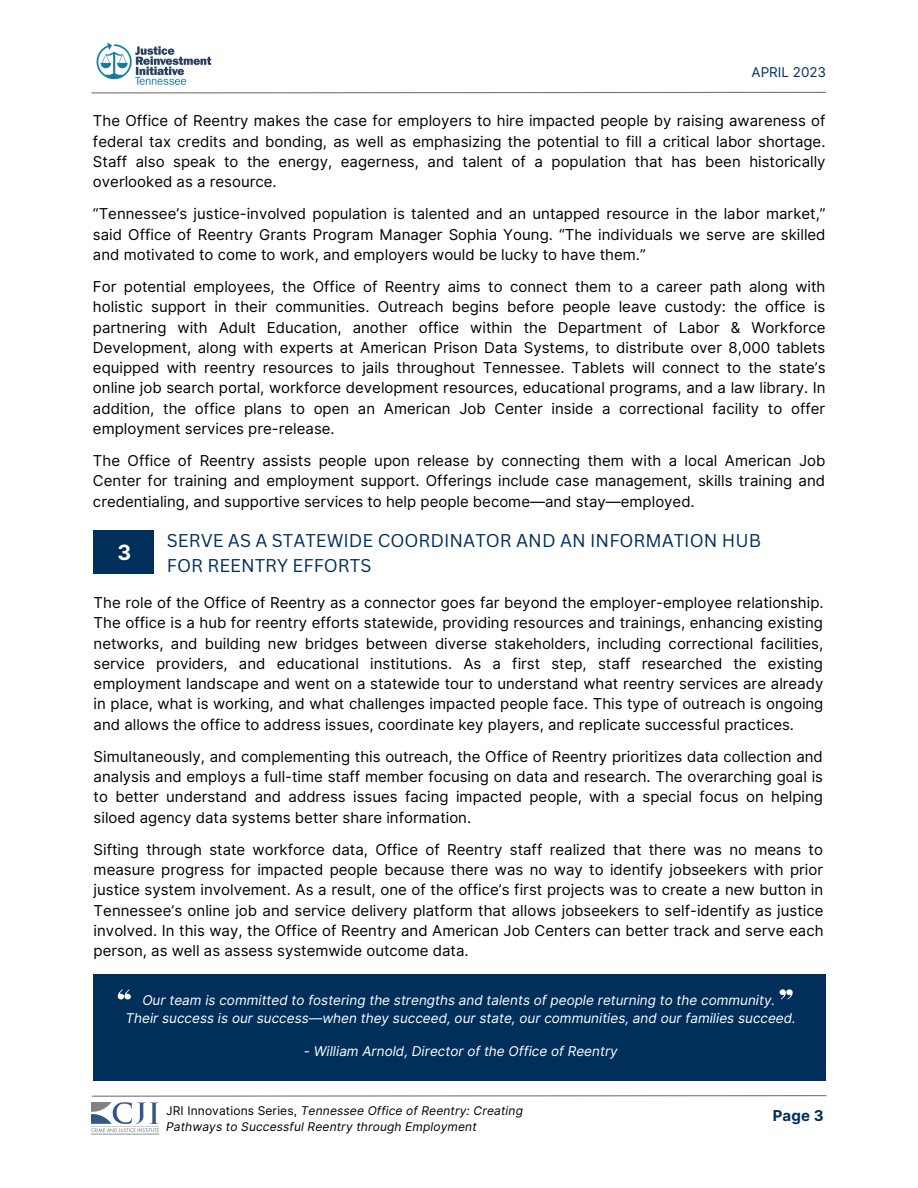
<style>
.page{position:relative;width:918px;height:1188px;background:#fff}
.page>*{position:absolute;margin:0;border:0;box-sizing:border-box;transform-origin:0 0}
.t1{font:700 21px "Inter";color:#fff}
.t2{font:18px/24.8px "Canva Sans";color:#002f5b}
.t3{font:15px/20.2px "Inter";color:#000;text-align:justify}
.t4{font:700 15px "Inter";color:#002f5b}
.t5{font:italic 13.5px/18px "Inter";color:#fff;text-align:center}
.t6{font:13.5px "Inter";color:#002f5b}
.t7{font:italic 12px/16px "Inter";letter-spacing:.01em;color:#000}
.s1{font-style:normal}
</style>
<div class="page">
<div style="left:94px;top:531px;width:60px;height:43px;background:#002f5b"></div>
<svg style="left:91px;top:91px;width:736px;height:3px"></svg>
<img style="left:96px;top:42px;width:116px;height:43px">
<img style="left:92px;top:1102px;width:66px;height:33px">
<svg style="left:91px;top:1095px;width:736px;height:2px"></svg>
<div style="left:94px;top:974px;width:732px;height:106px;background:#002f5b"></div>
<svg style="left:117px;top:989px;width:14px;height:10px"></svg>
<svg style="left:780px;top:989px;width:13px;height:10px"></svg>
<p class="t6" style="left:752px;top:64px;width:76px">APRIL 2023</p>
<p class="t3" style="left:93px;top:111px;width:734px">The Office of Reentry makes the case for employers to hire impacted people by raising awareness of federal tax credits and bonding, as well as emphasizing the potential to fill a critical labor shortage.<br>Staff also speak to the energy, eagerness, and talent of a population that has been historically overlooked as a resource.</p>
<p class="t3" style="left:93px;top:204px;width:734px">“Tennessee’s justice-involved population is talented and an untapped resource in the labor market,” said Office of Reentry Grants Program Manager Sophia Young. “The individuals we serve are skilled and motivated to come to work, and employers would be lucky to have them.”</p>
<p class="t3" style="left:93px;top:277px;width:734px">For potential employees, the Office of Reentry aims to connect them to a career path along with holistic support in their communities. Outreach begins before people leave custody: the office is partnering with Adult Education, another office within the Department of Labor &amp; Workforce Development, along with experts at American Prison Data Systems, to distribute over 8,000 tablets equipped with reentry resources to jails throughout Tennessee. Tablets will connect to the state’s online job search portal, workforce development resources, educational programs, and a law library. In addition, the office plans to open an American Job Center inside a correctional facility to offer employment services pre-release.</p>
<p class="t3" style="left:93px;top:451px;width:734px">The Office of Reentry assists people upon release by connecting them with a local American Job Center for training and employment support. Offerings include case management, skills training and credentialing, and supportive services to help people become—and stay—employed.</p>
<p class="t2" style="left:167px;top:528px;width:596px">SERVE AS A STATEWIDE COORDINATOR AND AN INFORMATION HUB<br>FOR REENTRY EFFORTS</p>
<p class="t3" style="left:94px;top:593px;width:731px">The role of the Office of Reentry as a connector goes far beyond the employer-employee relationship.<br>The office is a hub for reentry efforts statewide, providing resources and trainings, enhancing existing networks, and building new bridges between diverse stakeholders, including correctional facilities, service providers, and educational institutions. As a first step, staff researched the existing employment landscape and went on a statewide tour to understand what reentry services are already in place, what is working, and what challenges impacted people face. This type of outreach is ongoing and allows the office to address issues, coordinate key players, and replicate successful practices.</p>
<p class="t3" style="left:94px;top:746px;width:731px">Simultaneously, and complementing this outreach, the Office of Reentry prioritizes data collection and analysis and employs a full-time staff member focusing on data and research. The overarching goal is to better understand and address issues facing impacted people, with a special focus on helping siloed agency data systems better share information.</p>
<p class="t3" style="left:94px;top:839px;width:731px">Sifting through state workforce data, Office of Reentry staff realized that there was no means to measure progress for impacted people because there was no way to identify jobseekers with prior justice system involvement. As a result, one of the office’s first projects was to create a new button in Tennessee’s online job and service delivery platform that allows jobseekers to self-identify as justice involved. In this way, the Office of Reentry and American Job Centers can better track and serve each person, as well as assess systemwide outcome data.</p>
<h1 class="t1" style="left:117px;top:540px;width:15px">3</h1>
<p class="t5" style="left:125px;top:991px;width:672px">Our team is committed to fostering the strengths and talents of people returning to the community.<br>Their success is our success—when they succeed, our state, our communities, and our families succeed.</p>
<p class="t5" style="left:304px;top:1042px;width:315px">- William Arnold, Director of the Office of Reentry</p>
<p class="t7" style="left:166px;top:1102px;width:358px"><span class="s1">JRI Innovations Series,</span> Tennessee Office of Reentry: Creating<br>Pathways to Successful Reentry through Employment</p>
<p class="t4" style="left:773px;top:1107px;width:52px">Page 3</p>
</div>
